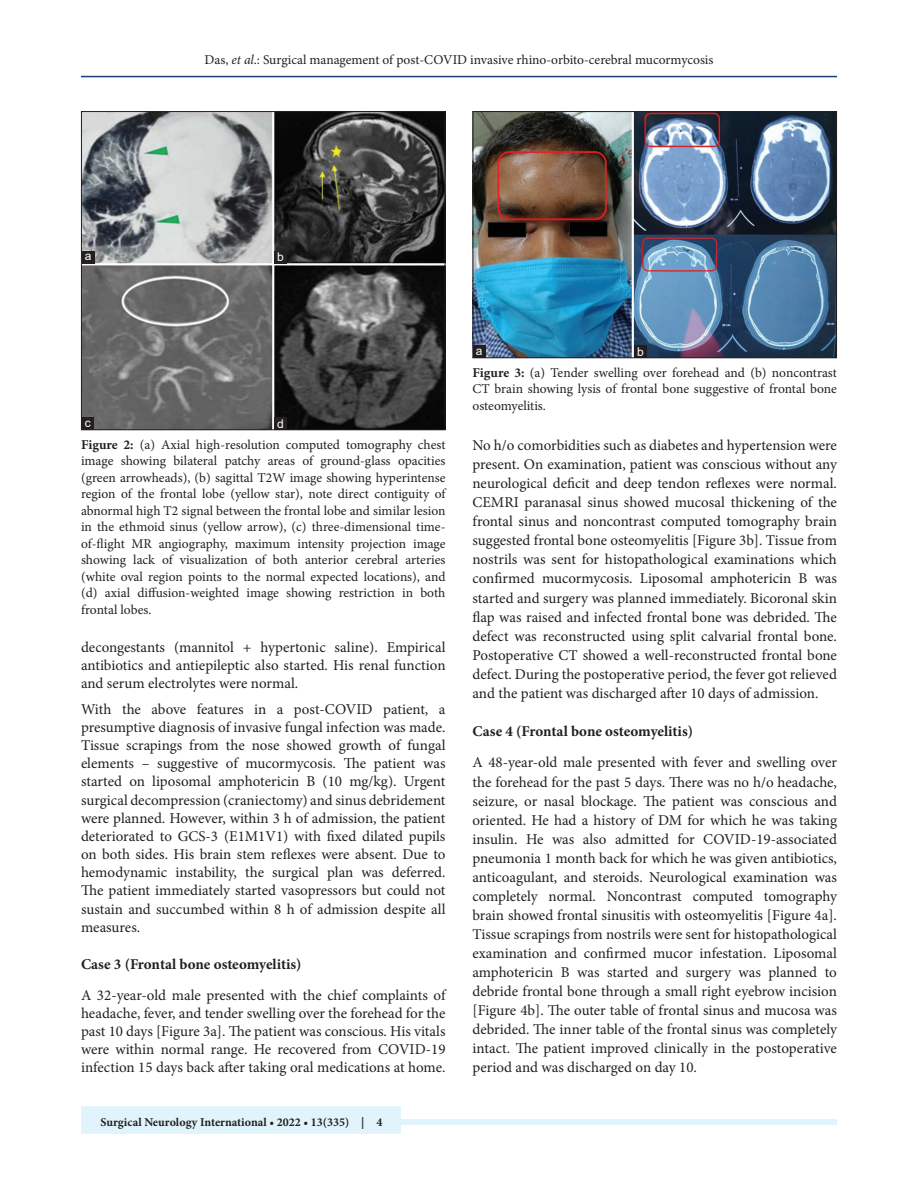
<style>
.page{position:relative;width:918px;height:1188px;background:#fff}
.page>*{position:absolute;margin:0;border:0;box-sizing:border-box;transform-origin:0 0}
.TX{font:15px/19px "Minion Pro";color:#231f20;text-align:justify}
.t1{font:700 15px "Minion Pro";letter-spacing:-.005em;color:#231f20}
.FGC{font:13.5px/16.5px "Minion Pro";letter-spacing:-.005em;color:#231f20;text-align:justify}
.t2{font:700 12px "Minion Pro";color:#231f20}
.LABEL{font:12px "Arial";color:#fff}
.s1{font-style:italic}
.s2{font-weight:700}
</style>
<div class="page">
<hr style="left:81px;top:76px;width:756px;height:1px;background:#164077">
<div style="left:81px;top:1119px;width:756px;height:6px;background:#e1f4fc"></div>
<div style="left:81px;top:1106px;width:319px;height:28px;background:#e1f4fc"></div>
<img style="left:475px;top:113px;width:360px;height:243px">
<div style="left:473px;top:111px;width:364px;height:247px;border:1px solid #231f20"></div>
<div style="left:634px;top:345px;width:13px;height:13px;background:#231f20"></div>
<div style="left:473px;top:345px;width:13px;height:13px;background:#231f20"></div>
<img style="left:83px;top:113px;width:360px;height:315px">
<div style="left:81px;top:111px;width:364px;height:319px;border:1px solid #231f20"></div>
<div style="left:274px;top:417px;width:13px;height:13px;background:#231f20"></div>
<div style="left:81px;top:417px;width:13px;height:13px;background:#231f20"></div>
<div style="left:274px;top:251px;width:13px;height:12px;background:#231f20"></div>
<div style="left:82px;top:251px;width:12px;height:12px;background:#231f20"></div>
<p class="FGC" style="left:204px;top:51px;width:511px">Das, <span class="s1">et al</span>.: Surgical management of post-COVID invasive rhino-orbito-cerebral mucormycosis</p>
<p class="LABEL" style="left:85px;top:248px;width:8px">a</p>
<p class="LABEL" style="left:277px;top:249px;width:8px">b</p>
<p class="LABEL" style="left:85px;top:414px;width:7px">c</p>
<p class="LABEL" style="left:277px;top:415px;width:8px">d</p>
<p class="FGC" style="left:81px;top:436px;width:366px"><span class="s2">Figure 2:</span> (a) Axial high-resolution computed tomography chest image showing bilateral patchy areas of ground-glass opacities (green arrowheads), (b) sagittal T2W image showing hyperintense region of the frontal lobe (yellow star), note direct contiguity of abnormal high T2 signal between the frontal lobe and similar lesion in the ethmoid sinus (yellow arrow), (c) three-dimensional time&shy;of-flight MR angiography, maximum intensity projection image showing lack of visualization of both anterior cerebral arteries (white oval region points to the normal expected locations), and (d) axial diffusion-weighted image showing restriction in both frontal lobes.</p>
<p class="TX" style="left:81px;top:638px;width:366px;line-height:18.1px">decongestants (mannitol + hypertonic saline). Empirical antibiotics and antiepileptic also started. His renal function and serum electrolytes were normal.</p>
<p class="TX" style="left:81px;top:700px;width:366px;line-height:18.1px">With the above features in a post-COVID patient, a presumptive diagnosis of invasive fungal infection was made.<br>Tissue scrapings from the nose showed growth of fungal elements – suggestive of mucormycosis. The patient was started on liposomal amphotericin B (10 mg/kg). Urgent surgical decompression (craniectomy) and sinus debridement were planned. However, within 3 h of admission, the patient deteriorated to GCS-3 (E1M1V1) with fixed dilated pupils on both sides. His brain stem reflexes were absent. Due to hemodynamic instability, the surgical plan was deferred.<br>The patient immediately started vasopressors but could not sustain and succumbed within 8 h of admission despite all measures.</p>
<h2 class="t1" style="left:81px;top:954px;width:222px">Case 3 (Frontal bone osteomyelitis)</h2>
<p class="TX" style="left:81px;top:986px;width:366px;line-height:18.1px">A 32-year-old male presented with the chief complaints of headache, fever, and tender swelling over the forehead for the past 10 days [Figure 3a]. The patient was conscious. His vitals were within normal range. He recovered from COVID-19 infection 15 days back after taking oral medications at home.</p>
<p class="t2" style="left:100px;top:1113px;width:284px">Surgical Neurology International • 2022 • 13(335) | 4</p>
<p class="LABEL" style="left:476px;top:342px;width:8px">a</p>
<p class="LABEL" style="left:637px;top:343px;width:8px">b</p>
<p class="FGC" style="left:472px;top:364px;width:366px"><span class="s2">Figure 3:</span> (a) Tender swelling over forehead and (b) noncontrast CT brain showing lysis of frontal bone suggestive of frontal bone osteomyelitis.</p>
<p class="TX" style="left:472px;top:436px;width:366px">No h/o comorbidities such as diabetes and hypertension were present. On examination, patient was conscious without any neurological deficit and deep tendon reflexes were normal.<br>CEMRI paranasal sinus showed mucosal thickening of the frontal sinus and noncontrast computed tomography brain suggested frontal bone osteomyelitis [Figure 3b]. Tissue from nostrils was sent for histopathological examinations which confirmed mucormycosis. Liposomal amphotericin B was started and surgery was planned immediately. Bicoronal skin flap was raised and infected frontal bone was debrided. The defect was reconstructed using split calvarial frontal bone.<br>Postoperative CT showed a well-reconstructed frontal bone defect. During the postoperative period, the fever got relieved and the patient was discharged after 10 days of admission.</p>
<h2 class="t1" style="left:472px;top:721px;width:222px">Case 4 (Frontal bone osteomyelitis)</h2>
<p class="TX" style="left:472px;top:753px;width:366px">A 48-year-old male presented with fever and swelling over the forehead for the past 5 days. There was no h/o headache, seizure, or nasal blockage. The patient was conscious and oriented. He had a history of DM for which he was taking insulin. He was also admitted for COVID-19-associated pneumonia 1 month back for which he was given antibiotics, anticoagulant, and steroids. Neurological examination was completely normal. Noncontrast computed tomography brain showed frontal sinusitis with osteomyelitis [Figure 4a].<br>Tissue scrapings from nostrils were sent for histopathological examination and confirmed mucor infestation. Liposomal amphotericin B was started and surgery was planned to debride frontal bone through a small right eyebrow incision [Figure 4b]. The outer table of frontal sinus and mucosa was debrided. The inner table of the frontal sinus was completely intact. The patient improved clinically in the postoperative period and was discharged on day 10.</p>
</div>
